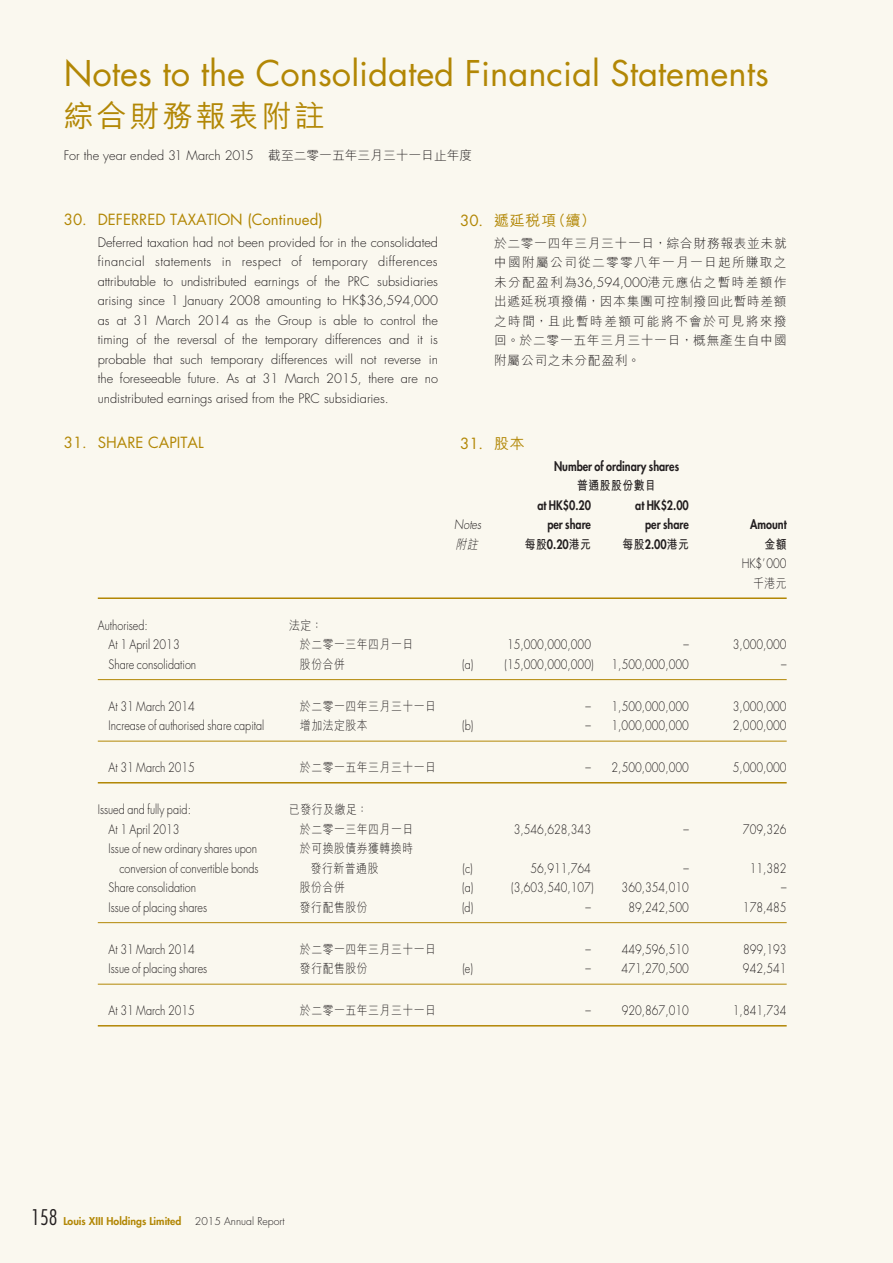
<style>
.page{position:relative;width:893px;height:1263px;background:#faf8ef}
.page>*{position:absolute;margin:0;border:0;box-sizing:border-box;transform-origin:0 0}
.t1{font:34.5px "Futura Std";color:#b28705}
.t2{font:500 30px "M Hei HK";letter-spacing:.1em;color:#b28705}
.t3{font:15px "Futura Std";color:#b28705}
.t4{font:500 15px "M Hei HK";color:#b28705}
.t5{font:300 12.75px "Futura Std";color:#231f20;scale:.85 1}
.t6{font:300 12.75px/19.5px "Futura Std";color:#231f20;text-align:justify}
.t7{font:300 12.75px/19.5px "M Hei HK";letter-spacing:.05em;color:#231f20;text-align:justify}
.t8{font:300 12.75px "M Hei HK";letter-spacing:.05em;color:#231f20;scale:.85 1}
.t9{font:800 12.75px "Futura Std";color:#231f20;scale:.85 1}
.t10{font:700 12.75px "M Hei HK";letter-spacing:.05em;color:#231f20;scale:.85 1}
.t11{font:italic 300 12.75px "Futura Std";color:#231f20;scale:.85 1}
.t12{font:italic 300 12.75px "M Hei HK";color:#231f20;scale:.85 1}
.t13{font:800 10.5px "Futura Std";color:#b28705}
.t14{font:300 10.5px "Futura Std";color:#231f20}
.s1{font-family:"M Hei HK"}
.s2{font-family:"Futura Std";font-weight:400}
.s3{font-family:"Futura Std"}
.s4{font-family:"M Hei HK";font-weight:500}
.s5{font-family:"Futura Std";font-weight:800}
.s6{font-weight:300;font-stretch:condensed;font-size:21px;color:#231f20}
</style>
<div class="page">
<hr style="left:98px;top:597px;width:689px;height:2px;background:#b28705">
<hr style="left:98px;top:679px;width:689px;height:1px;background:#b28705">
<hr style="left:98px;top:741px;width:689px;height:1px;background:#b28705">
<hr style="left:98px;top:782px;width:689px;height:1px;background:#b28705">
<hr style="left:98px;top:922px;width:689px;height:1px;background:#b28705">
<hr style="left:98px;top:984px;width:689px;height:1px;background:#b28705">
<hr style="left:98px;top:1025px;width:689px;height:1px;background:#b28705">
<h1 class="t1" style="left:64px;top:51px;width:706px">Notes to the Consolidated Financial Statements</h1>
<h2 class="t2" style="left:64px;top:94px;width:262px">綜合財務報表附註</h2>
<p class="t6" style="left:64px;top:146px;width:410px">For the year ended 31 March 2015 <span class="s1">截至二零一五年三月三十一日止年度</span></p>
<p class="t3" style="left:64px;top:210px;width:260px">30. DEFERRED TAXATION (Continued)</p>
<p class="t6" style="left:98px;top:233px;width:342px">Deferred taxation had not been provided for in the consolidated financial statements in respect of temporary differences attributable to undistributed earnings of the PRC subsidiaries arising since 1 January 2008 amounting to HK$36,594,000 as at 31 March 2014 as the Group is able to control the timing of the reversal of the temporary differences and it is probable that such temporary differences will not reverse in the foreseeable future. As at 31 March 2015, there are no undistributed earnings arised from the PRC subsidiaries.</p>
<p class="t3" style="left:64px;top:433px;width:141px">31. SHARE CAPITAL</p>
<p class="t4" style="left:460px;top:210px;width:137px"><span class="s2">30.</span> 遞延稅項（續）</p>
<p class="t7" style="left:494px;top:233px;width:294px">於二零一四年三月三十一日，綜合財務報表並未就中國附屬公司從二零零八年一月一日起所賺取之未分配盈利為<span class="s3">36,594,000</span>港元應佔之暫時差額作出遞延稅項撥備，因本集團可控制撥回此暫時差額之時間，且此暫時差額可能將不會於可見將來撥回。於二零一五年三月三十一日，概無產生自中國附屬公司之未分配盈利。</p>
<p class="t3" style="left:460px;top:434px;width:66px">31. <span class="s4">股本</span></p>
<p class="t9" style="left:554px;top:458px;width:149px">Number of ordinary shares</p>
<p class="t10" style="left:577px;top:476px;width:95px">普通股股份數目</p>
<p class="t9" style="left:537px;top:497px;width:65px">at HK$0.20</p>
<p class="t9" style="left:635px;top:497px;width:65px">at HK$2.00</p>
<p class="t11" style="left:454px;top:517px;width:33px">Notes</p>
<p class="t9" style="left:547px;top:516px;width:53px">per share</p>
<p class="t9" style="left:645px;top:516px;width:53px">per share</p>
<p class="t9" style="left:750px;top:516px;width:45px">Amount</p>
<p class="t12" style="left:456px;top:535px;width:32px">附註</p>
<p class="t10" style="left:525px;top:535px;width:80px">每股<span class="s5">0.20</span>港元</p>
<p class="t10" style="left:622px;top:535px;width:80px">每股<span class="s5">2.00</span>港元</p>
<p class="t10" style="left:764px;top:535px;width:28px">金額</p>
<p class="t5" style="left:742px;top:556px;width:54px">HK$’000</p>
<p class="t8" style="left:753px;top:574px;width:41px">千港元</p>
<p class="t5" style="left:98px;top:617px;width:60px">Authorised:</p>
<p class="t8" style="left:289px;top:616px;width:40px">法定：</p>
<p class="t5" style="left:109px;top:637px;width:85px">At 1 April 2013</p>
<p class="t8" style="left:300px;top:636px;width:135px">於二零一三年四月一日</p>
<p class="t5" style="left:507px;top:637px;width:100px">15,000,000,000</p>
<p class="t5" style="left:683px;top:637px;width:8px">–</p>
<p class="t5" style="left:733px;top:637px;width:65px">3,000,000</p>
<p class="t5" style="left:109px;top:656px;width:105px">Share consolidation</p>
<p class="t8" style="left:300px;top:655px;width:54px">股份合併</p>
<p class="t5" style="left:462px;top:656px;width:15px">(a)</p>
<p class="t5" style="left:504px;top:656px;width:106px">(15,000,000,000)</p>
<p class="t5" style="left:612px;top:656px;width:92px">1,500,000,000</p>
<p class="t5" style="left:781px;top:656px;width:8px">–</p>
<p class="t5" style="left:109px;top:698px;width:103px">At 31 March 2014</p>
<p class="t8" style="left:300px;top:697px;width:162px">於二零一四年三月三十一日</p>
<p class="t5" style="left:586px;top:698px;width:123px">– 1,500,000,000</p>
<p class="t5" style="left:733px;top:698px;width:65px">3,000,000</p>
<p class="t5" style="left:109px;top:718px;width:185px">Increase of authorised share capital</p>
<p class="t8" style="left:300px;top:717px;width:81px">增加法定股本</p>
<p class="t5" style="left:462px;top:718px;width:15px">(b)</p>
<p class="t5" style="left:586px;top:718px;width:123px">– 1,000,000,000</p>
<p class="t5" style="left:733px;top:718px;width:65px">2,000,000</p>
<p class="t5" style="left:109px;top:760px;width:103px">At 31 March 2015</p>
<p class="t8" style="left:300px;top:759px;width:162px">於二零一五年三月三十一日</p>
<p class="t5" style="left:586px;top:760px;width:123px">– 2,500,000,000</p>
<p class="t5" style="left:733px;top:760px;width:65px">5,000,000</p>
<p class="t5" style="left:98px;top:802px;width:111px">Issued and fully paid:</p>
<p class="t8" style="left:289px;top:801px;width:94px">已發行及繳足：</p>
<p class="t5" style="left:109px;top:821px;width:85px">At 1 April 2013</p>
<p class="t8" style="left:300px;top:820px;width:135px">於二零一三年四月一日</p>
<p class="t5" style="left:514px;top:821px;width:92px">3,546,628,343</p>
<p class="t5" style="left:683px;top:821px;width:8px">–</p>
<p class="t5" style="left:743px;top:821px;width:53px">709,326</p>
<p class="t5" style="left:109px;top:841px;width:176px">Issue of new ordinary shares upon</p>
<p class="t8" style="left:300px;top:840px;width:135px">於可換股債券獲轉換時</p>
<p class="t5" style="left:119px;top:860px;width:165px">conversion of convertible bonds</p>
<p class="t8" style="left:311px;top:859px;width:81px">發行新普通股</p>
<p class="t5" style="left:462px;top:860px;width:14px">(c)</p>
<p class="t5" style="left:530px;top:860px;width:73px">56,911,764</p>
<p class="t5" style="left:683px;top:860px;width:8px">–</p>
<p class="t5" style="left:750px;top:860px;width:45px">11,382</p>
<p class="t5" style="left:109px;top:880px;width:105px">Share consolidation</p>
<p class="t8" style="left:300px;top:879px;width:54px">股份合併</p>
<p class="t5" style="left:462px;top:880px;width:15px">(a)</p>
<p class="t5" style="left:511px;top:880px;width:99px">(3,603,540,107)</p>
<p class="t5" style="left:622px;top:880px;width:81px">360,354,010</p>
<p class="t5" style="left:781px;top:880px;width:8px">–</p>
<p class="t5" style="left:109px;top:899px;width:118px">Issue of placing shares</p>
<p class="t8" style="left:300px;top:898px;width:81px">發行配售股份</p>
<p class="t5" style="left:462px;top:899px;width:15px">(d)</p>
<p class="t5" style="left:586px;top:899px;width:8px">–</p>
<p class="t5" style="left:628px;top:899px;width:73px">89,242,500</p>
<p class="t5" style="left:743px;top:899px;width:53px">178,485</p>
<p class="t5" style="left:109px;top:941px;width:103px">At 31 March 2014</p>
<p class="t8" style="left:300px;top:940px;width:162px">於二零一四年三月三十一日</p>
<p class="t5" style="left:586px;top:941px;width:8px">–</p>
<p class="t5" style="left:622px;top:941px;width:81px">449,596,510</p>
<p class="t5" style="left:743px;top:941px;width:53px">899,193</p>
<p class="t5" style="left:109px;top:961px;width:118px">Issue of placing shares</p>
<p class="t8" style="left:300px;top:960px;width:81px">發行配售股份</p>
<p class="t5" style="left:462px;top:961px;width:14px">(e)</p>
<p class="t5" style="left:586px;top:961px;width:8px">–</p>
<p class="t5" style="left:622px;top:961px;width:81px">471,270,500</p>
<p class="t5" style="left:743px;top:961px;width:53px">942,541</p>
<p class="t5" style="left:109px;top:1003px;width:103px">At 31 March 2015</p>
<p class="t8" style="left:300px;top:1002px;width:162px">於二零一五年三月三十一日</p>
<p class="t5" style="left:586px;top:1003px;width:8px">–</p>
<p class="t5" style="left:622px;top:1003px;width:81px">920,867,010</p>
<p class="t5" style="left:733px;top:1003px;width:65px">1,841,734</p>
<p class="t13" style="left:31px;top:1214px;width:152px"><span class="s6">158</span> Louis XIII Holdings Limited</p>
<p class="t14" style="left:195px;top:1215px;width:91px">2015 Annual Report</p>
</div>
